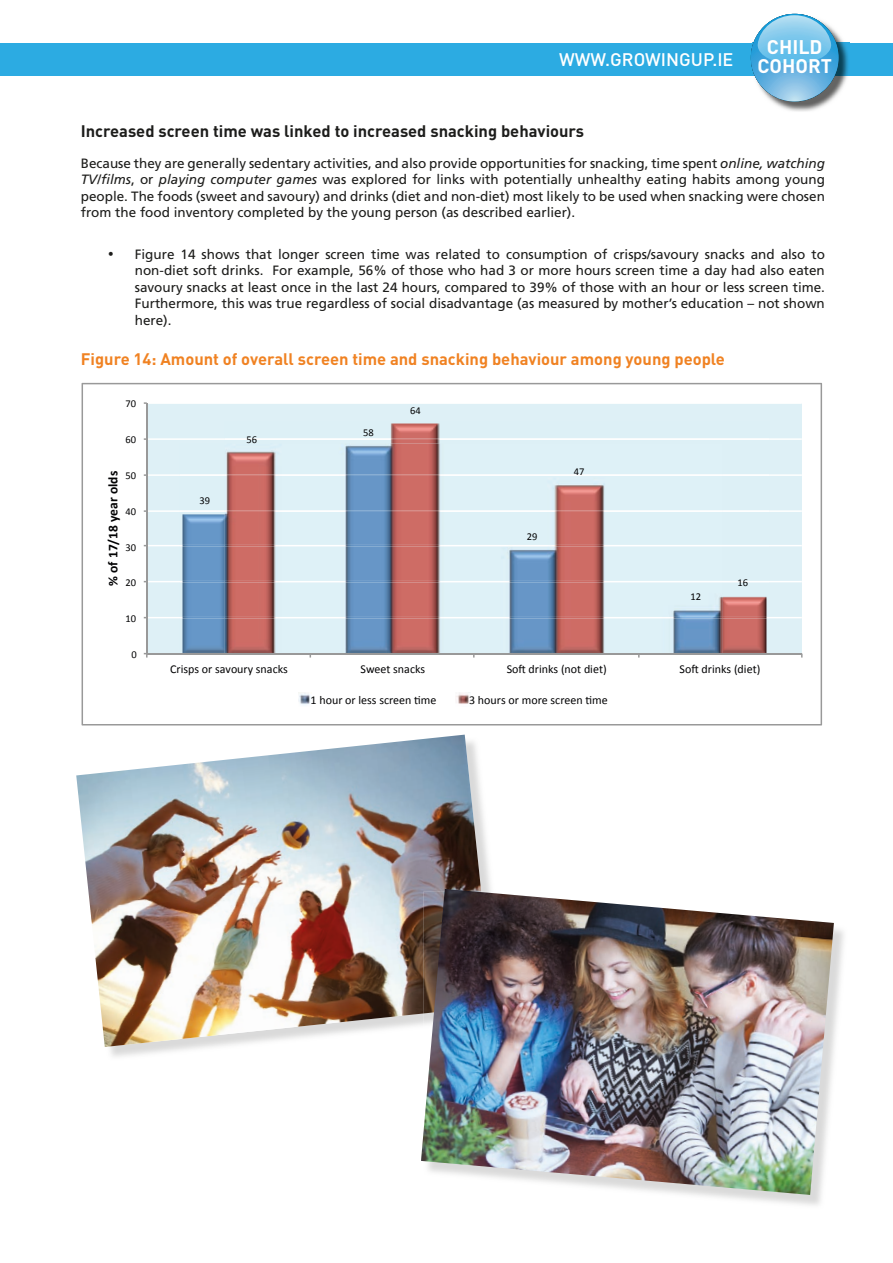
<style>
.page{position:relative;width:893px;height:1263px;background:#fff}
.page>*{position:absolute;margin:0;border:0;box-sizing:border-box;transform-origin:0 0}
.t1{font:700 19.5px "DIN";color:#fff}
.t2{font:500 18px "DIN";color:#fff}
.t3{font:700 16.5px "DIN";color:#f08222}
.t4{font:700 16.5px "DIN";color:#1d1d1b}
.t5{font:13.5px/16.5px "Frutiger";color:#1d1d1b;text-align:justify}
.t6{font:700 13.5px "Calibri";color:#020203}
.t7{font:12px "Calibri";color:#020203}
.t8{font:10.5px "Calibri";color:#020203}
.s1{font-weight:700;font-size:19.5px}
.s2{font-family:"Frutiger CE";font-style:italic}
</style>
<div class="page">
<div style="left:0;top:43px;width:893px;height:32px;background:#2cabe2"></div>
<img style="left:773px;top:34px;width:76px;height:78px">
<img style="left:838px;top:43px;width:11px;height:32px">
<svg style="left:751px;top:14px;width:87px;height:88px"></svg>
<svg style="left:82px;top:383px;width:740px;height:342px"></svg>
<img style="left:76px;top:735px;width:405px;height:312px">
<img style="left:421px;top:889px;width:413px;height:306px">
<h1 class="t1" style="left:767px;top:34px;width:57px">CHILD</h1>
<h2 class="t2" style="left:559px;top:48px;width:274px">WWW.GROWINGUP.IE <span class="s1">COHORT</span></h2>
<p class="t4" style="left:81px;top:120px;width:505px">Increased screen time was linked to increased snacking behaviours</p>
<p class="t5" style="left:81px;top:155px;width:746px">Because they are generally sedentary activities, and also provide opportunities for snacking, time spent <span class="s2">online, watching TV/films</span>, or <span class="s2">playing computer games</span> was explored for links with potentially unhealthy eating habits among young people. The foods (sweet and savoury) and drinks (diet and non-diet) most likely to be used when snacking were chosen from the food inventory completed by the young person (as described earlier).</p>
<p class="t5" style="left:135px;top:246px;width:692px;text-indent:-27px">• Figure 14 shows that longer screen time was related to consumption of crisps/savoury snacks and also to non-diet soft drinks. For example, 56% of those who had 3 or more hours screen time a day had also eaten savoury snacks at least once in the last 24 hours, compared to 39% of those with an hour or less screen time.<br>Furthermore, this was true regardless of social disadvantage (as measured by mother’s education – not shown here).</p>
<p class="t3" style="left:81px;top:349px;width:646px">Figure 14: Amount of overall screen time and snacking behaviour among young people</p>
<p class="t8" style="left:125px;top:397px;width:12px">70</p>
<p class="t8" style="left:125px;top:433px;width:12px">60</p>
<p class="t6" style="left:104px;top:586px;width:116px;rotate:-90deg">% of 17/18 year olds</p>
<p class="t8" style="left:125px;top:469px;width:12px">50</p>
<p class="t8" style="left:125px;top:505px;width:12px">40</p>
<p class="t8" style="left:125px;top:540px;width:12px">30</p>
<p class="t8" style="left:125px;top:576px;width:12px">20</p>
<p class="t8" style="left:125px;top:612px;width:12px">10</p>
<p class="t8" style="left:131px;top:648px;width:7px">0</p>
<p class="t8" style="left:200px;top:494px;width:12px">39</p>
<p class="t8" style="left:246px;top:433px;width:12px">56</p>
<p class="t8" style="left:363px;top:426px;width:12px">58</p>
<p class="t8" style="left:410px;top:404px;width:12px">64</p>
<p class="t8" style="left:527px;top:529px;width:12px">29</p>
<p class="t8" style="left:574px;top:465px;width:12px">47</p>
<p class="t8" style="left:691px;top:590px;width:12px">12</p>
<p class="t8" style="left:737px;top:576px;width:12px">16</p>
<p class="t7" style="left:170px;top:662px;width:119px">Crisps or savoury snacks</p>
<p class="t7" style="left:360px;top:662px;width:66px">Sweet snacks</p>
<p class="t7" style="left:507px;top:662px;width:102px">So= drinks (not diet)</p>
<p class="t7" style="left:680px;top:662px;width:82px">So= drinks (diet)</p>
<p class="t7" style="left:311px;top:693px;width:127px">1 hour or less screen Cme</p>
<p class="t7" style="left:469px;top:693px;width:140px">3 hours or more screen Cme</p>
</div>
